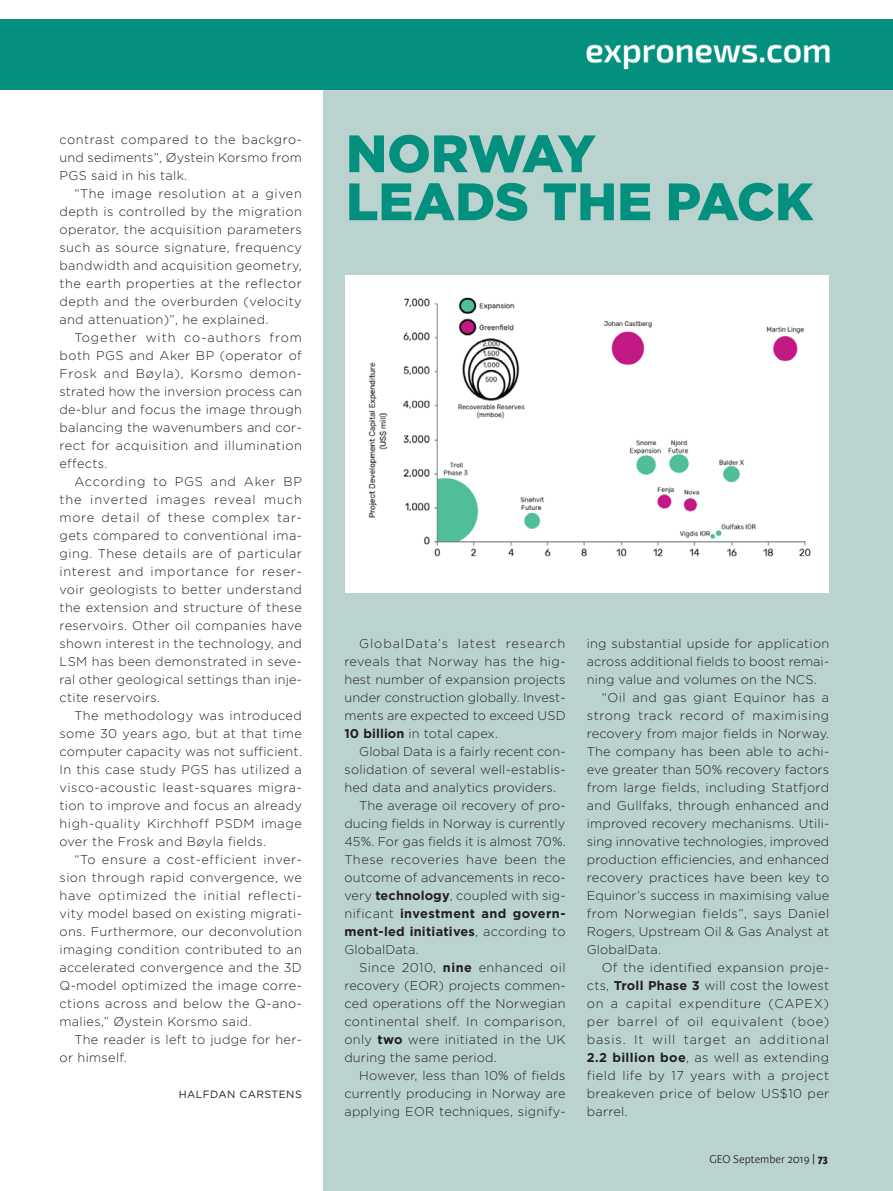
<style>
.page{position:relative;width:893px;height:1191px;background:#fff}
.page>*{position:absolute;margin:0;border:0;box-sizing:border-box;transform-origin:0 0}
.HOVEDTITTEL_ExPro{font:900 52.5px/48px "Gotham Pro";color:#04907f}
.BRØDTEKST_ExPro{font:300 12.75px/18px "Gotham Pro";letter-spacing:.015em;color:#231f20;text-align:justify}
.HOVEDTITTEL_ExPro-2{font:300 12px "Karmina Sans";color:#231f20}
.SIGNATUR_ExPro{font:10.5px "Gotham Pro";letter-spacing:.045em;color:#231f20}
.s1{font-weight:700}
.s2{font-weight:400}
.s3{font-weight:800}
</style>
<div class="page">
<div style="left:0;top:20px;width:893px;height:70px;background:#04907f"></div>
<img style="left:586px;top:44px;width:244px;height:26px">
<div style="left:323px;top:90px;width:570px;height:1101px;background:#bbd3cf"></div>
<div style="left:345px;top:275px;width:484px;height:317px;background:#fff"></div>
<img style="left:368px;top:297px;width:443px;height:260px">
<p class="BRØDTEKST_ExPro" style="left:60px;top:131px;width:244px">contrast compared to the backgro&shy;und sediments”, Øystein Korsmo from PGS said in his talk.</p>
<p class="BRØDTEKST_ExPro" style="left:60px;top:185px;width:244px;text-indent:15px">“The image resolution at a given depth is controlled by the migration operator, the acquisition parameters such as source signature, frequency bandwidth and acquisition geometry, the earth properties at the reflector depth and the overburden (velocity and attenuation)”, he explained.</p>
<p class="BRØDTEKST_ExPro" style="left:60px;top:329px;width:244px;text-indent:15px">Together with co-authors from both PGS and Aker BP (operator of Frosk and Bøyla), Korsmo demon&shy;strated how the inversion process can de-blur and focus the image through balancing the wavenumbers and cor&shy;rect for acquisition and illumination effects.</p>
<p class="BRØDTEKST_ExPro" style="left:60px;top:473px;width:244px;text-indent:15px">According to PGS and Aker BP the inverted images reveal much more detail of these complex tar&shy;gets compared to conventional ima&shy;ging. These details are of particular interest and importance for reser&shy;voir geologists to better understand the extension and structure of these reservoirs. Other oil companies have shown interest in the technology, and LSM has been demonstrated in seve&shy;ral other geological settings than inje&shy;ctite reservoirs.</p>
<p class="BRØDTEKST_ExPro" style="left:60px;top:707px;width:244px;text-indent:15px">The methodology was introduced some 30 years ago, but at that time computer capacity was not sufficient.<br>In this case study PGS has utilized a visco-acoustic least-squares migra&shy;tion to improve and focus an already high-quality Kirchhoff PSDM image over the Frosk and Bøyla fields.</p>
<p class="BRØDTEKST_ExPro" style="left:60px;top:851px;width:244px;text-indent:15px">“To ensure a cost-efficient inver&shy;sion through rapid convergence, we have optimized the initial reflecti&shy;vity model based on existing migrati&shy;ons. Furthermore, our deconvolution imaging condition contributed to an accelerated convergence and the 3D Q-model optimized the image corre&shy;ctions across and below the Q-ano&shy;malies,” Øystein Korsmo said.</p>
<p class="BRØDTEKST_ExPro" style="left:60px;top:1031px;width:244px;text-indent:15px">The reader is left to judge for her&shy;or himself.</p>
<p class="SIGNATUR_ExPro" style="left:179px;top:1088px;width:125px">HALFDAN CARSTENS</p>
<p class="HOVEDTITTEL_ExPro" style="left:346px;top:128px;width:469px">NORWAY<br>LEADS THE PACK</p>
<p class="BRØDTEKST_ExPro" style="left:344px;top:635px;width:223px;text-indent:15px">GlobalData’s latest research reveals that Norway has the hig&shy;hest number of expansion projects under construction globally. Invest&shy;ments are expected to exceed USD <span class="s1">10 billion</span> in total capex.</p>
<p class="BRØDTEKST_ExPro" style="left:344px;top:743px;width:223px;text-indent:15px">Global Data is a fairly recent con&shy;solidation of several well-establis&shy;hed data and analytics providers.</p>
<p class="BRØDTEKST_ExPro" style="left:344px;top:797px;width:223px;text-indent:15px">The average oil recovery of pro&shy;ducing fields in Norway is currently 45%. For gas fields it is almost 70%.<br>These recoveries have been the outcome of advancements in reco&shy;very <span class="s1">technology</span>, coupled with sig&shy;nificant <span class="s1">investment and govern&shy;ment-led initiatives</span>, according to GlobalData.</p>
<p class="BRØDTEKST_ExPro" style="left:344px;top:959px;width:223px;text-indent:15px">Since 2010, <span class="s1">nine</span> enhanced oil recovery (EOR) projects commen&shy;ced operations off the Norwegian continental shelf. In comparison, only <span class="s1">two</span> were initiated in the UK during the same period.</p>
<p class="BRØDTEKST_ExPro" style="left:344px;top:1067px;width:223px;text-indent:15px">However, less than 10% of fields currently producing in Norway are applying EOR techniques, signify-</p>
<p class="BRØDTEKST_ExPro" style="left:587px;top:635px;width:244px">ing substantial upside for application across additional fields to boost remai&shy;ning value and volumes on the NCS.</p>
<p class="BRØDTEKST_ExPro" style="left:587px;top:689px;width:244px;text-indent:15px">“Oil and gas giant Equinor has a strong track record of maximising recovery from major fields in Norway.<br>The company has been able to achi&shy;eve greater than 50% recovery factors from large fields, including Statfjord and Gullfaks, through enhanced and improved recovery mechanisms. Utili&shy;sing innovative technologies, improved production efficiencies, and enhanced recovery practices have been key to Equinor’s success in maximising value from Norwegian fields”, says Daniel Rogers, Upstream Oil &amp; Gas Analyst at GlobalData.</p>
<p class="BRØDTEKST_ExPro" style="left:587px;top:959px;width:244px;text-indent:15px">Of the identified expansion proje&shy;cts, <span class="s1">Troll Phase 3</span> will cost the lowest on a capital expenditure (CAPEX) per barrel of oil equivalent (boe) basis. It will target an additional <span class="s1">2.2 billion boe</span>, as well as extending field life by 17 years with a project breakeven price of below US$10 per barrel.</p>
<p class="HOVEDTITTEL_ExPro-2" style="left:709px;top:1152px;width:120px">GEO September 2019 <span class="s2">|</span> <span class="s3">73</span></p>
</div>
